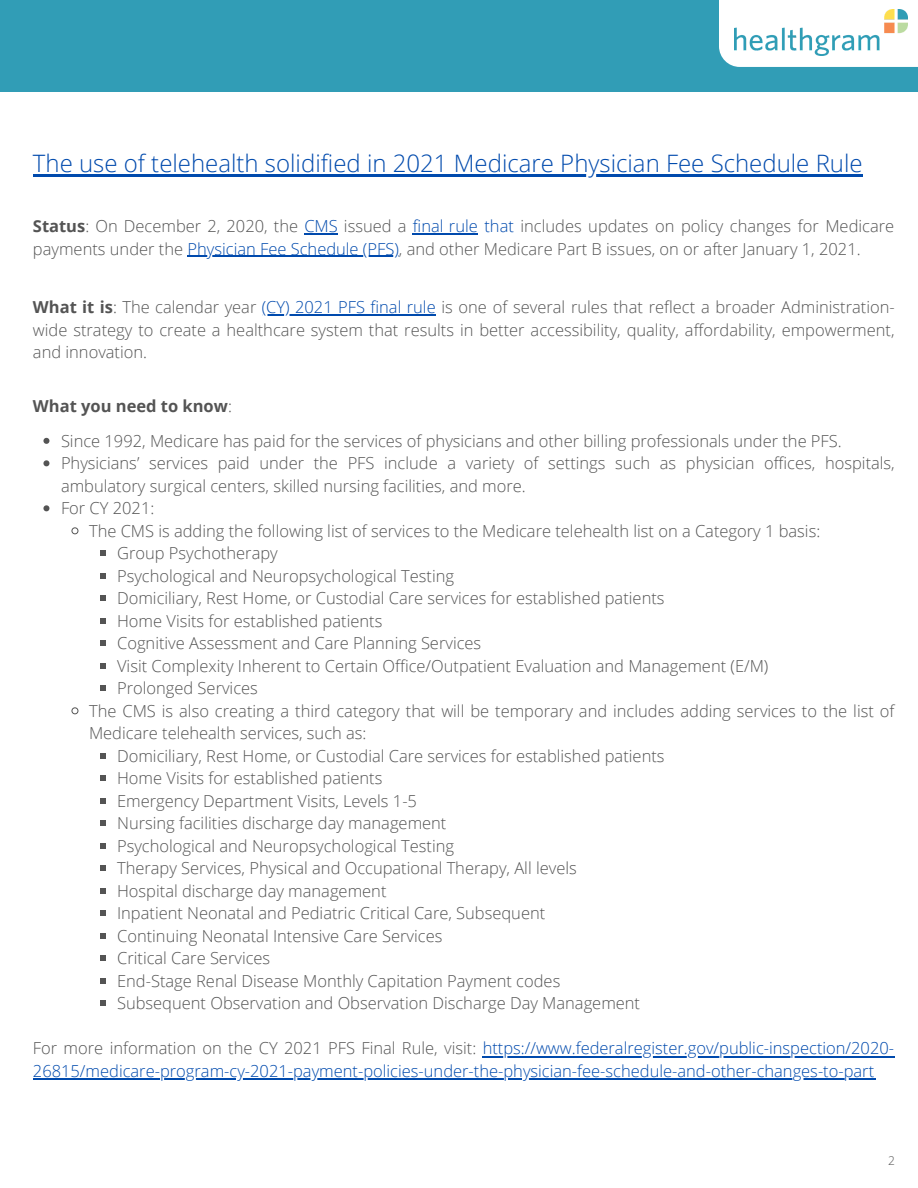
<style>
.page{position:relative;width:918px;height:1188px;background:#fff}
.page>*{position:absolute;margin:0;border:0;box-sizing:border-box;transform-origin:0 0}
.t1{font:300 24px "Open Sans";color:#004aad}
.t2{font:300 16.5px/22.5px "Open Sans";color:#545454}
.t3{font:300 16.5px/22.5px "Open Sans";color:#004aad}
.t4{font:700 16.5px "Open Sans";color:#545454}
.t5{font:300 12px "Open Sans";color:#545454}
.s1{font-weight:700}
.s2{color:#004aad}
.s3{font-weight:300}
.s4{color:#545454}
</style>
<div class="page">
<div style="left:0;top:0;width:918px;height:92px;background:#319db6"></div>
<hr style="left:33px;top:174px;width:830px;height:2px;background:#004aad">
<hr style="left:304px;top:233px;width:34px;height:1px;background:#004aad">
<hr style="left:413px;top:233px;width:65px;height:1px;background:#004aad">
<hr style="left:187px;top:256px;width:212px;height:1px;background:#004aad">
<hr style="left:262px;top:314px;width:174px;height:1px;background:#004aad">
<svg style="left:43px;top:438px;width:6px;height:6px"></svg>
<svg style="left:43px;top:460px;width:6px;height:6px"></svg>
<svg style="left:43px;top:505px;width:6px;height:6px"></svg>
<svg style="left:71px;top:527px;width:8px;height:8px"></svg>
<svg style="left:100px;top:550px;width:6px;height:6px"></svg>
<svg style="left:100px;top:573px;width:6px;height:6px"></svg>
<svg style="left:100px;top:595px;width:6px;height:6px"></svg>
<svg style="left:100px;top:618px;width:6px;height:6px"></svg>
<svg style="left:100px;top:640px;width:6px;height:6px"></svg>
<svg style="left:100px;top:663px;width:6px;height:6px"></svg>
<svg style="left:100px;top:685px;width:6px;height:6px"></svg>
<svg style="left:71px;top:707px;width:8px;height:8px"></svg>
<svg style="left:100px;top:753px;width:6px;height:6px"></svg>
<svg style="left:100px;top:775px;width:6px;height:6px"></svg>
<svg style="left:100px;top:798px;width:6px;height:6px"></svg>
<svg style="left:100px;top:820px;width:6px;height:6px"></svg>
<svg style="left:100px;top:843px;width:6px;height:6px"></svg>
<svg style="left:100px;top:865px;width:6px;height:6px"></svg>
<svg style="left:100px;top:888px;width:6px;height:6px"></svg>
<svg style="left:100px;top:910px;width:6px;height:6px"></svg>
<svg style="left:100px;top:933px;width:6px;height:6px"></svg>
<svg style="left:100px;top:955px;width:6px;height:6px"></svg>
<svg style="left:100px;top:978px;width:6px;height:6px"></svg>
<svg style="left:100px;top:1000px;width:6px;height:6px"></svg>
<hr style="left:483px;top:1056px;width:412px;height:1px;background:#004aad">
<hr style="left:33px;top:1078px;width:842px;height:2px;background:#004aad">
<div style="left:719px;top:0;width:199px;height:67px;background:#fff"></div>
<img style="left:735px;top:10px;width:172px;height:46px">
<p class="t1" style="left:33px;top:146px;width:831px">The use of telehealth solidified in 2021 Medicare Physician Fee Schedule Rule</p>
<p class="t2" style="left:33px;top:215px;width:863px"><span class="s1">Status</span>: On December 2, 2020, the <span class="s2">CMS</span> issued a <span class="s2">final rule that</span> includes updates on policy changes for Medicare payments under the <span class="s2">Physician Fee Schedule (PFS)</span>, and other Medicare Part B issues, on or after January 1, 2021.</p>
<p class="t2" style="left:33px;top:295px;width:863px;text-align:justify"><span class="s1">What it is</span>: The calendar year <span class="s2">(CY) 2021 PFS final rule</span> is one of several rules that reflect a broader Administration&shy;wide strategy to create a healthcare system that results in better accessibility, quality, affordability, empowerment, and innovation.</p>
<p class="t4" style="left:33px;top:395px;width:200px">What you need to know<span class="s3">:</span></p>
<p class="t2" style="left:61px;top:429px;width:782px">Since 1992, Medicare has paid for the services of physicians and other billing professionals under the PFS.</p>
<p class="t2" style="left:61px;top:452px;width:835px">Physicians’ services paid under the PFS include a variety of settings such as physician offices, hospitals, ambulatory surgical centers, skilled nursing facilities, and more.</p>
<p class="t2" style="left:61px;top:497px;width:95px">For CY 2021:</p>
<p class="t2" style="left:89px;top:519px;width:733px">The CMS is adding the following list of services to the Medicare telehealth list on a Category 1 basis:</p>
<p class="t2" style="left:117px;top:542px;width:162px">Group Psychotherapy</p>
<p class="t2" style="left:117px;top:564px;width:339px">Psychological and Neuropsychological Testing</p>
<p class="t2" style="left:117px;top:587px;width:549px">Domiciliary, Rest Home, or Custodial Care services for established patients</p>
<p class="t2" style="left:117px;top:609px;width:267px">Home Visits for established patients</p>
<p class="t2" style="left:117px;top:632px;width:366px">Cognitive Assessment and Care Planning Services</p>
<p class="t2" style="left:117px;top:654px;width:653px">Visit Complexity Inherent to Certain Office/Outpatient Evaluation and Management (E/M)</p>
<p class="t2" style="left:117px;top:677px;width:142px">Prolonged Services</p>
<p class="t2" style="left:89px;top:699px;width:807px">The CMS is also creating a third category that will be temporary and includes adding services to the list of<br>Medicare telehealth services, such as:</p>
<p class="t2" style="left:117px;top:744px;width:549px">Domiciliary, Rest Home, or Custodial Care services for established patients</p>
<p class="t2" style="left:117px;top:767px;width:267px">Home Visits for established patients</p>
<p class="t2" style="left:117px;top:789px;width:301px">Emergency Department Visits, Levels 1-5</p>
<p class="t2" style="left:117px;top:812px;width:331px">Nursing facilities discharge day management</p>
<p class="t2" style="left:117px;top:834px;width:339px">Psychological and Neuropsychological Testing</p>
<p class="t2" style="left:117px;top:857px;width:461px">Therapy Services, Physical and Occupational Therapy, All levels</p>
<p class="t2" style="left:117px;top:879px;width:271px">Hospital discharge day management</p>
<p class="t2" style="left:117px;top:902px;width:430px">Inpatient Neonatal and Pediatric Critical Care, Subsequent</p>
<p class="t2" style="left:117px;top:924px;width:327px">Continuing Neonatal Intensive Care Services</p>
<p class="t2" style="left:117px;top:947px;width:155px">Critical Care Services</p>
<p class="t2" style="left:117px;top:969px;width:445px">End-Stage Renal Disease Monthly Capitation Payment codes</p>
<p class="t2" style="left:117px;top:992px;width:525px">Subsequent Observation and Observation Discharge Day Management</p>
<p class="t3" style="left:33px;top:1037px;width:863px"><span class="s4">For more information on the CY 2021 PFS Final Rule, visit:</span> https://www.federalregister.gov/public-inspection/2020-<br>26815/medicare-program-cy-2021-payment-policies-under-the-physician-fee-schedule-and-other-changes-to-part</p>
<p class="t5" style="left:888px;top:1152px;width:8px">2</p>
</div>
